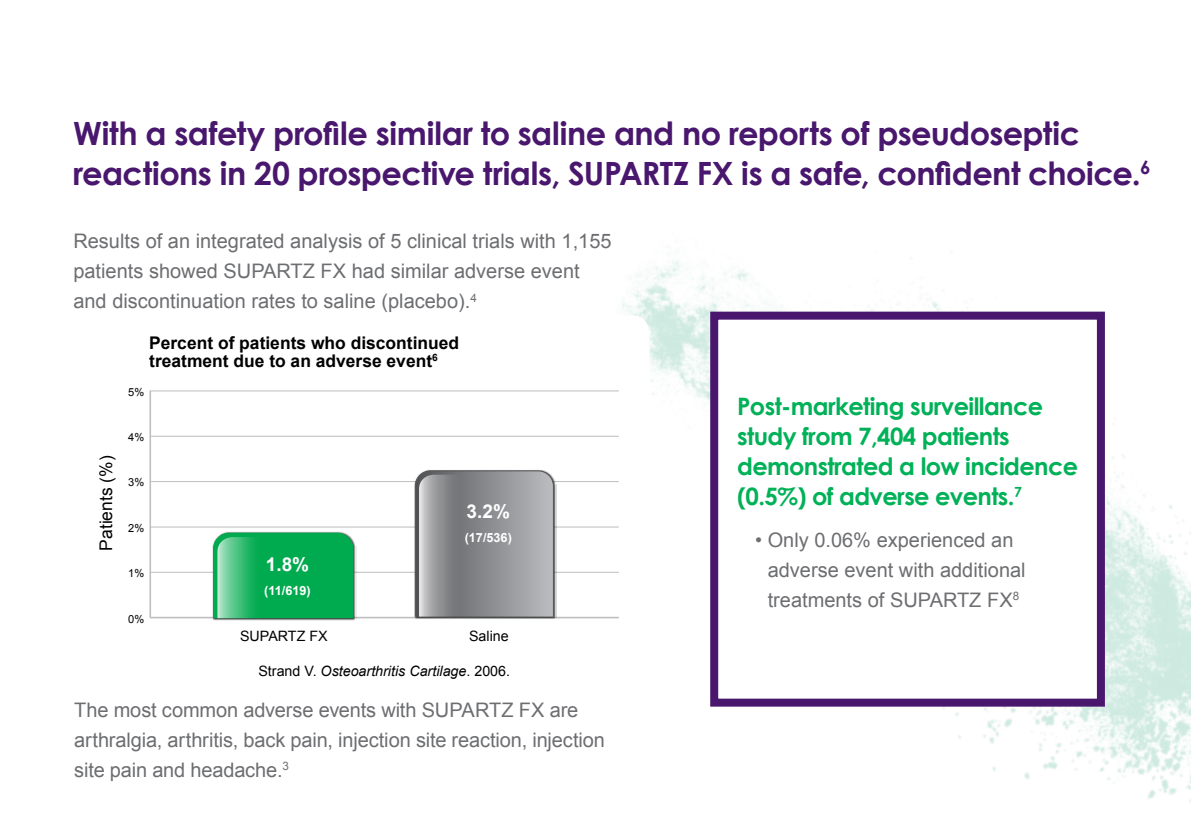
<style>
.page{position:relative;width:1191px;height:840px;background:#fff}
.page>*{position:absolute;margin:0;border:0;box-sizing:border-box;transform-origin:0 0}
.t1{font:700 32px/40px "Century Gothic";letter-spacing:-.015em;color:#49176d}
.t2{font:700 24px/30px "Century Gothic";letter-spacing:-.025em;color:#00b158}
.t3{font:20px/30px "Arial";color:#6d6e71}
.t4{font:700 19px "Arial";color:#fff}
.t5{font:700 17.4px/18px "Arial";color:#000}
.t6{font:17.4px "Arial";color:#000}
.t7{font:italic 14.2px "Arial";color:#000}
.t8{font:14.2px "Arial";color:#000}
.t9{font:700 12.6px "Arial";color:#fff}
.t10{font:11px "Arial";color:#000}
.s1{font-style:normal}
</style>
<div class="page">
<img style="left:622px;top:247px;width:569px;height:556px">
<div style="left:73px;top:315px;width:576px;height:378px;background:#fff;border-radius:18px"></div>
<hr style="left:150px;top:616px;width:469px;height:2px;background:#bcbec0">
<hr style="left:150px;top:571px;width:469px;height:1px;background:#bcbec0">
<hr style="left:150px;top:526px;width:469px;height:1px;background:#bcbec0">
<hr style="left:150px;top:481px;width:469px;height:1px;background:#bcbec0">
<hr style="left:150px;top:435px;width:469px;height:1px;background:#bcbec0">
<hr style="left:150px;top:390px;width:469px;height:1px;background:#bcbec0">
<hr style="left:149px;top:390px;width:2px;height:227px;background:#bcbec0">
<img style="left:212px;top:531px;width:144px;height:89px">
<svg style="left:213px;top:532px;width:141px;height:86px"></svg>
<img style="left:413px;top:479px;width:144px;height:139px">
<svg style="left:414px;top:470px;width:140px;height:147px"></svg>
<div style="left:710px;top:311px;width:395px;height:395px;background:#fff;border:8px solid #49176d"></div>
<h1 class="t1" style="left:73px;top:112px;width:1078px">With a safety profile similar to saline and no reports of pseudoseptic reactions in 20 prospective trials, SUPARTZ FX is a safe, confident choice.<sup>6</sup></h1>
<p class="t3" style="left:73px;top:226px;width:539px">Results of an integrated analysis of 5 clinical trials with 1,155 patients showed SUPARTZ FX had similar adverse event and discontinuation rates to saline (placebo).<sup>4</sup></p>
<p class="t5" style="left:149px;top:334px;width:311px">Percent of patients who discontinued treatment due to an adverse event<sup>6</sup></p>
<p class="t10" style="left:128px;top:384px;width:18px">5%</p>
<p class="t6" style="left:95px;top:550px;width:96px;rotate:-90deg">Patients (%)</p>
<p class="t10" style="left:128px;top:430px;width:18px">4%</p>
<p class="t10" style="left:128px;top:475px;width:18px">3%</p>
<p class="t10" style="left:128px;top:520px;width:18px">2%</p>
<p class="t10" style="left:128px;top:565px;width:18px">1%</p>
<p class="t10" style="left:128px;top:611px;width:18px">0%</p>
<p class="t4" style="left:266px;top:551px;width:45px">1.8%</p>
<p class="t9" style="left:264px;top:582px;width:48px">(11/619)</p>
<p class="t4" style="left:466px;top:498px;width:45px">3.2%</p>
<p class="t9" style="left:465px;top:528px;width:49px">(17/536)</p>
<p class="t8" style="left:240px;top:626px;width:89px">SUPARTZ FX</p>
<p class="t8" style="left:469px;top:626px;width:41px">Saline</p>
<p class="t7" style="left:258px;top:661px;width:253px"><span class="s1">Strand V.</span> Osteoarthritis Cartilage<span class="s1">. 2006.</span></p>
<p class="t3" style="left:74px;top:694px;width:532px">The most common adverse events with SUPARTZ FX are arthralgia, arthritis, back pain, injection site reaction, injection site pain and headache.<sup>3</sup></p>
<p class="t2" style="left:737px;top:390px;width:342px">Post-marketing surveillance study from 7,404 patients demonstrated a low incidence (0.5%) of adverse events.<sup>7</sup></p>
<p class="t3" style="left:767px;top:524px;width:259px;text-indent:-13px">• Only 0.06% experienced an adverse event with additional treatments of SUPARTZ FX<sup>8</sup></p>
</div>
